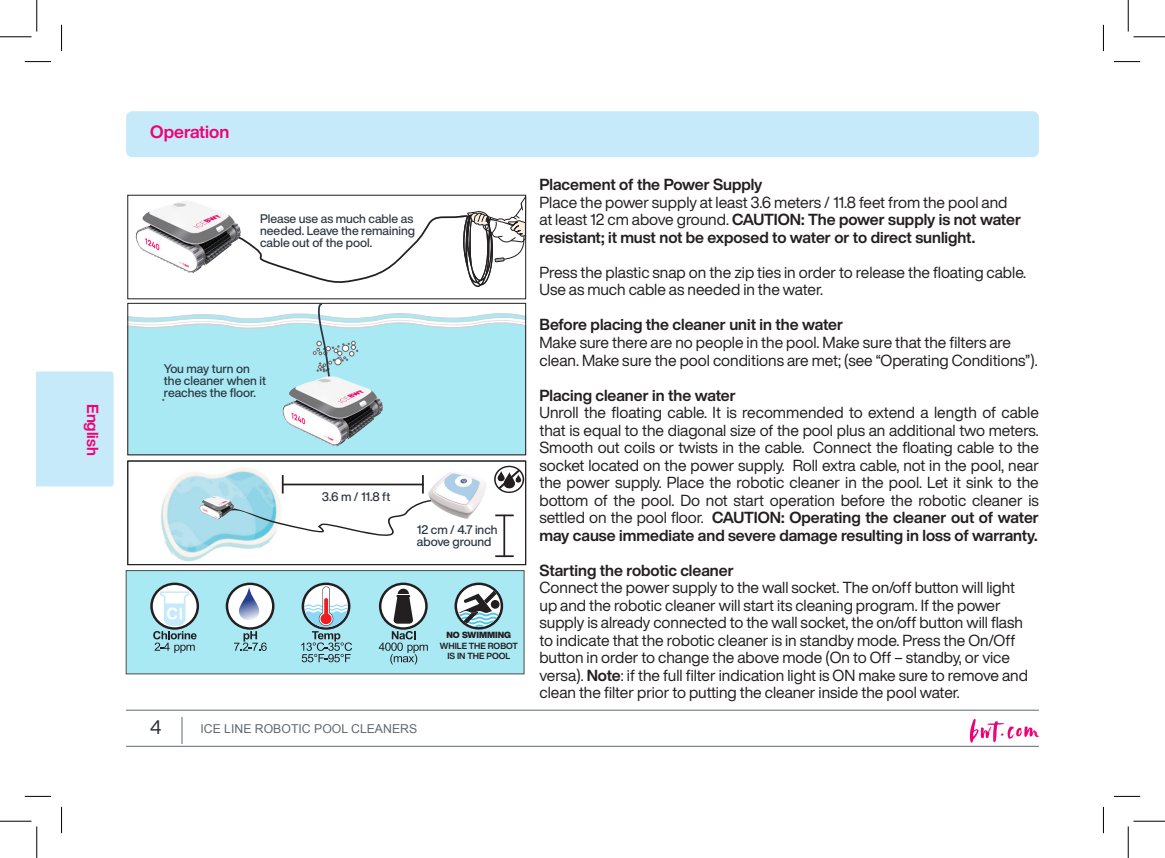
<style>
.page{position:relative;width:1165px;height:858px;background:#fff}
.page>*{position:absolute;margin:0;border:0;box-sizing:border-box;transform-origin:0 0}
.t1{font:19.25px "Helvetica Now Display";color:#2d323b}
.t2{font:700 17.5px "Helvetica Now Display";color:#ed0275}
.t3{font:15.75px/17.5px "Helvetica Now Display";color:#231f20}
.t4{font:700 15.75px/17.5px "Helvetica Now Display";color:#231f20}
.t5{font:700 15.75px "Helvetica Now Display";color:#ed0275}
.t6{font:500 12.25px/12.2px "Helvetica Now Display";color:#2b3743}
.t7{font:12.25px "Arial";color:#5f696f}
.t8{font:700 8.75px/10.5px "Helvetica Now Display";color:#231f20;text-align:center}
.s1{font-weight:900}
.s2{font-weight:400}
.s3{font-weight:700}
</style>
<div class="page">
<hr style="left:126px;top:745px;width:913px;height:1px;background:#5f696f">
<hr style="left:126px;top:709px;width:913px;height:1px;background:#5f696f">
<svg style="left:182px;top:717px;width:1px;height:26px"></svg>
<svg style="left:970px;top:719px;width:69px;height:23px"></svg>
<div style="left:37px;top:371px;width:77px;height:115px;background:#c6eafa"></div>
<div style="left:126px;top:570px;width:398px;height:103px;background:#a8e9f4;border:1px solid #4c4c4c"></div>
<img style="left:140px;top:455px;width:157px;height:117px">
<svg style="left:228px;top:499px;width:196px;height:38px"></svg>
<svg style="left:494px;top:465px;width:30px;height:28px"></svg>
<svg style="left:496px;top:467px;width:27px;height:24px"></svg>
<svg style="left:498px;top:469px;width:26px;height:24px"></svg>
<svg style="left:379px;top:631px;width:49px;height:33px"></svg>
<svg style="left:379px;top:582px;width:49px;height:47px"></svg>
<div style="left:381px;top:585px;width:44px;height:42px;background:#fff;border-radius:50%"></div>
<svg style="left:393px;top:588px;width:20px;height:35px"></svg>
<svg style="left:234px;top:631px;width:33px;height:19px"></svg>
<svg style="left:226px;top:582px;width:48px;height:47px"></svg>
<div style="left:228px;top:585px;width:44px;height:42px;background:#fff;border-radius:50%"></div>
<svg style="left:238px;top:583px;width:23px;height:37px"></svg>
<svg style="left:302px;top:582px;width:48px;height:47px"></svg>
<svg style="left:301px;top:586px;width:51px;height:76px"></svg>
<svg style="left:150px;top:582px;width:49px;height:47px"></svg>
<div style="left:153px;top:585px;width:44px;height:42px;background:#fff;border-radius:50%"></div>
<svg style="left:153px;top:591px;width:44px;height:61px"></svg>
<svg style="left:454px;top:582px;width:49px;height:47px"></svg>
<svg style="left:457px;top:586px;width:44px;height:41px;background:#95a6ab"></svg>
<div style="left:128px;top:461px;width:398px;height:103px;border:1px solid #231f20"></div>
<div style="left:126px;top:111px;width:913px;height:46px;background:#c6eafa;border-radius:6px"></div>
<img style="left:424px;top:462px;width:65px;height:57px">
<hr style="left:283px;top:483px;width:141px;height:2px;background:#231f20">
<svg style="left:282px;top:475px;width:2px;height:18px"></svg>
<svg style="left:422px;top:475px;width:2px;height:18px"></svg>
<hr style="left:503px;top:514px;width:2px;height:43px;background:#231f20">
<svg style="left:495px;top:514px;width:19px;height:2px"></svg>
<svg style="left:495px;top:555px;width:19px;height:2px"></svg>
<svg style="left:243px;top:196px;width:283px;height:91px"></svg>
<img style="left:135px;top:201px;width:108px;height:72px">
<img style="left:199px;top:495px;width:35px;height:25px">
<div style="left:130px;top:403px;width:394px;height:50px;background:#a8e9f4"></div>
<svg style="left:128px;top:302px;width:398px;height:101px"></svg>
<img style="left:278px;top:374px;width:108px;height:76px">
<svg style="left:25px;top:61px;width:26px;height:1px"></svg>
<svg style="left:1114px;top:61px;width:26px;height:1px"></svg>
<svg style="left:25px;top:795px;width:26px;height:1px"></svg>
<svg style="left:1114px;top:795px;width:26px;height:1px"></svg>
<svg style="left:61px;top:25px;width:1px;height:26px"></svg>
<svg style="left:61px;top:806px;width:1px;height:26px"></svg>
<svg style="left:1103px;top:25px;width:1px;height:26px"></svg>
<svg style="left:1103px;top:806px;width:1px;height:26px"></svg>
<hr style="left:0;top:36px;width:32px;height:1px;background:#000">
<hr style="left:1133px;top:36px;width:32px;height:1px;background:#000">
<hr style="left:0;top:820px;width:32px;height:1px;background:#000">
<hr style="left:1133px;top:820px;width:32px;height:1px;background:#000">
<hr style="left:36px;top:0;width:1px;height:32px;background:#000">
<hr style="left:36px;top:826px;width:1px;height:31px;background:#000">
<hr style="left:1128px;top:0;width:1px;height:32px;background:#000">
<hr style="left:1128px;top:826px;width:1px;height:31px;background:#000">
<p class="t5" style="left:103px;top:404px;width:53px;rotate:90deg">English</p>
<p class="t2" style="left:150px;top:120px;width:81px">Operation</p>
<p class="t6" style="left:260px;top:212px;width:157px">Please use as much cable as needed. Leave the remaining cable out of the pool.</p>
<p class="t6" style="left:164px;top:362px;width:104px">You may turn on the cleaner when it reaches the floor.</p>
<p class="t6" style="left:322px;top:490px;width:70px">3.6 m / 11.8 ft</p>
<p class="t6" style="left:417px;top:523px;width:82px">12 cm / 4.7 inch</p>
<p class="t6" style="left:417px;top:535px;width:76px">above ground</p>
<p class="t8" style="left:440px;top:630px;width:79px"><span class="s1">NO SWIMMING<br></span>WHILE THE ROBOT<br>IS IN THE POOL</p>
<p class="t1" style="left:150px;top:713px;width:13px">4</p>
<p class="t7" style="left:200px;top:720px;width:218px">ICE LINE ROBOTIC POOL CLEANERS</p>
<p class="t4" style="left:539px;top:176px;width:225px">Placement of the Power Supply</p>
<p class="t4" style="left:539px;top:193px;width:483px"><span class="s2">Place the power supply at least 3.6 meters / 11.8 feet from the pool and at least 12 cm above ground.</span> CAUTION: The power supply is not water resistant; it must not be exposed to water or to direct sunlight.</p>
<p class="t3" style="left:539px;top:263px;width:488px">Press the plastic snap on the zip ties in order to release the floating cable.<br>Use as much cable as needed in the water.</p>
<p class="t4" style="left:539px;top:316px;width:305px">Before placing the cleaner unit in the water</p>
<p class="t3" style="left:539px;top:333px;width:500px">Make sure there are no people in the pool. Make sure that the filters are clean. Make sure the pool conditions are met; (see “Operating Conditions”).</p>
<p class="t4" style="left:539px;top:386px;width:198px">Placing cleaner in the water</p>
<p class="t3" style="left:539px;top:403px;width:501px;text-align:justify">Unroll the floating cable. It is recommended to extend a length of cable that is equal to the diagonal size of the pool plus an additional two meters.<br>Smooth out coils or twists in the cable. Connect the floating cable to the socket located on the power supply. Roll extra cable, not in the pool, near the power supply. Place the robotic cleaner in the pool. Let it sink to the bottom of the pool. Do not start operation before the robotic cleaner is settled on the pool floor. <span class="s3">CAUTION: Operating the cleaner out of water may cause immediate and severe damage resulting in loss of warranty.</span></p>
<p class="t4" style="left:539px;top:561px;width:196px">Starting the robotic cleaner</p>
<p class="t3" style="left:539px;top:578px;width:490px">Connect the power supply to the wall socket. The on/off button will light up and the robotic cleaner will start its cleaning program. If the power supply is already connected to the wall socket, the on/off button will flash to indicate that the robotic cleaner is in standby mode. Press the On/Off button in order to change the above mode (On to Off – standby, or vice versa). <span class="s3">Note</span>: if the full filter indication light is ON make sure to remove and clean the filter prior to putting the cleaner inside the pool water.</p>
</div>
